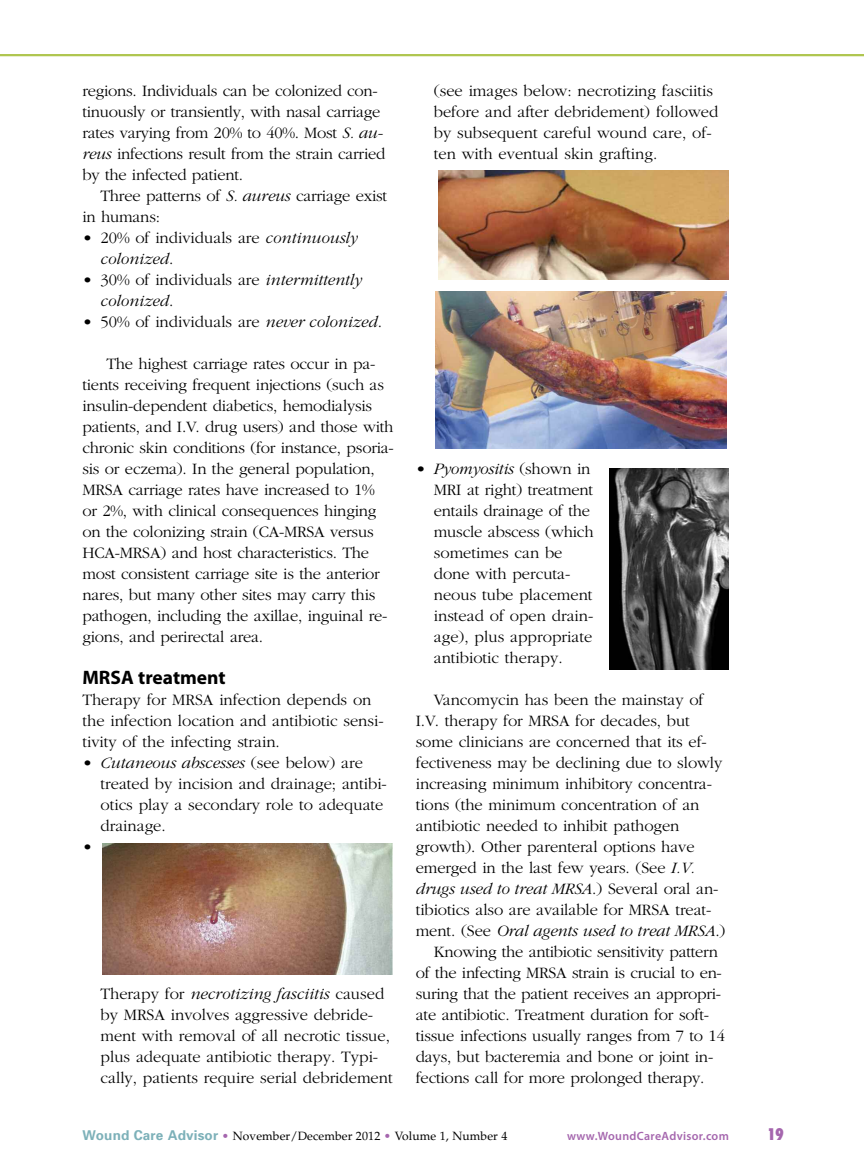
<style>
.page{position:relative;width:864px;height:1175px;background:#fff}
.page>*{position:absolute;margin:0;border:0;box-sizing:border-box;transform-origin:0 0}
.t1{font:700 19.5px "Myriad Pro";color:#000}
.t2{font:300 16.5px/21px "Garamond";letter-spacing:-.01em;color:#000}
.t3{font:italic 300 16.5px/21px "Garamond";letter-spacing:-.005em;color:#000}
.t4{font:900 condensed 16.5px "Futura BT";color:#a566ae}
.t5{font:12px "Palatino";letter-spacing:.01em;color:#000}
.t6{font:600 12px "Myriad Pro";letter-spacing:.025em;color:#a566ae}
.s1{font-style:italic}
.s2{font-style:normal}
.s3{font-family:"Univers";font-weight:700;font-size:13.5px;color:#7db1b9}
.s4{color:#a566ae}
</style>
<div class="page">
<hr style="left:0;top:54px;width:864px;height:2px;background:#afc650">
<img style="left:102px;top:843px;width:291px;height:131px">
<img style="left:438px;top:170px;width:291px;height:110px">
<img style="left:435px;top:291px;width:291px;height:157px">
<img style="left:609px;top:468px;width:120px;height:201px">
<p class="t2" style="left:82px;top:80px;width:304px">regions. Individuals can be colonized con&shy;tinuously or transiently, with nasal carriage rates varying from 20% to 40%. Most <span class="s1">S. au&shy;reus</span> infections result from the strain carried by the infected patient.</p>
<p class="t2" style="left:82px;top:185px;width:306px;text-indent:18px">Three patterns of <span class="s1">S. aureus</span> carriage exist in humans:</p>
<p class="t2" style="left:101px;top:227px;width:259px;text-indent:-18px">• 20% of individuals are <span class="s1">continuously colonized</span>.</p>
<p class="t3" style="left:101px;top:269px;width:263px;text-indent:-18px"><span class="s2">• 30% of individuals are</span> intermittently colonized<span class="s2">.</span></p>
<p class="t2" style="left:83px;top:311px;width:301px">• 50% of individuals are <span class="s1">never colonized</span>.</p>
<p class="t2" style="left:82px;top:353px;width:313px;text-indent:24px">The highest carriage rates occur in pa&shy;tients receiving frequent injections (such as insulin-dependent diabetics, hemodialysis patients, and I.V. drug users) and those with chronic skin conditions (for instance, psoria&shy;sis or eczema). In the general population, MRSA carriage rates have increased to 1%<br>or 2%, with clinical consequences hinging on the colonizing strain (CA-MRSA versus HCA-MRSA) and host characteristics. The most consistent carriage site is the anterior nares, but many other sites may carry this pathogen, including the axillae, inguinal re&shy;gions, and perirectal area.</p>
<p class="t1" style="left:82px;top:670px;width:145px">MRSA treatment</p>
<p class="t2" style="left:82px;top:689px;width:303px">Therapy for MRSA infection depends on the infection location and antibiotic sensi&shy;tivity of the infecting strain.</p>
<p class="t3" style="left:83px;top:752px;width:282px"><span class="s2">•</span> Cutaneous abscesses <span class="s2">(see below) are</span></p>
<p class="t2" style="left:101px;top:773px;width:288px">treated by incision and drainage; antibi-</p>
<p class="t2" style="left:101px;top:794px;width:284px">otics play a secondary role to adequate</p>
<p class="t2" style="left:101px;top:815px;width:67px">drainage.</p>
<p class="t2" style="left:82px;top:836px;width:12px">•</p>
<p class="t2" style="left:101px;top:983px;width:294px">Therapy for <span class="s1">necrotizing fasciitis</span> caused by MRSA involves aggressive debride&shy;ment with removal of all necrotic tissue, plus adequate antibiotic therapy. Typi&shy;cally, patients require serial debridement</p>
<p class="t2" style="left:434px;top:80px;width:286px">(see images below: necrotizing fasciitis before and after debridement) followed by subsequent careful wound care, of&shy;ten with eventual skin grafting.</p>
<p class="t2" style="left:434px;top:458px;width:161px;text-indent:-18px">• <span class="s1">Pyomyositis</span> (shown in<br>MRI at right) treatment entails drainage of the muscle abscess (which sometimes can be done with percuta&shy;neous tube placement instead of open drain&shy;age), plus appropriate antibiotic therapy.</p>
<p class="t2" style="left:434px;top:689px;width:271px">Vancomycin has been the mainstay of</p>
<p class="t2" style="left:416px;top:710px;width:276px">I.V. therapy for MRSA for decades, but</p>
<p class="t2" style="left:416px;top:731px;width:293px">some clinicians are concerned that its ef-</p>
<p class="t2" style="left:416px;top:752px;width:308px">fectiveness may be declining due to slowly</p>
<p class="t2" style="left:416px;top:773px;width:298px">increasing minimum inhibitory concentra-</p>
<p class="t2" style="left:416px;top:794px;width:285px">tions (the minimum concentration of an</p>
<p class="t2" style="left:416px;top:815px;width:265px">antibiotic needed to inhibit pathogen</p>
<p class="t2" style="left:416px;top:836px;width:280px">growth). Other parenteral options have</p>
<p class="t2" style="left:416px;top:857px;width:281px">emerged in the last few years. (See <span class="s1">I.V.</span></p>
<p class="t3" style="left:416px;top:878px;width:304px">drugs used to treat MRSA<span class="s2">.) Several oral an-</span></p>
<p class="t2" style="left:416px;top:899px;width:297px">tibiotics also are available for MRSA treat-</p>
<p class="t3" style="left:416px;top:920px;width:311px"><span class="s2">ment. (See</span> Oral agents used to treat MRSA<span class="s2">.)</span></p>
<p class="t2" style="left:434px;top:941px;width:286px">Knowing the antibiotic sensitivity pattern</p>
<p class="t2" style="left:416px;top:962px;width:308px">of the infecting MRSA strain is crucial to en-</p>
<p class="t2" style="left:416px;top:983px;width:307px">suring that the patient receives an appropri-</p>
<p class="t2" style="left:416px;top:1004px;width:295px">ate antibiotic. Treatment duration for soft-</p>
<p class="t2" style="left:416px;top:1025px;width:311px">tissue infections usually ranges from 7 to 14</p>
<p class="t2" style="left:416px;top:1046px;width:299px">days, but bacteremia and bone or joint in-</p>
<p class="t2" style="left:416px;top:1067px;width:290px">fections call for more prolonged therapy.</p>
<p class="t5" style="left:82px;top:1131px;width:427px"><span class="s3">Wound Care Advisor</span> <span class="s4">•</span> November/December 2012 <span class="s4">•</span> Volume 1, Number 4</p>
<p class="t6" style="left:567px;top:1131px;width:163px">www.WoundCareAdvisor.com</p>
<p class="t4" style="left:768px;top:1127px;width:18px">19</p>
</div>
